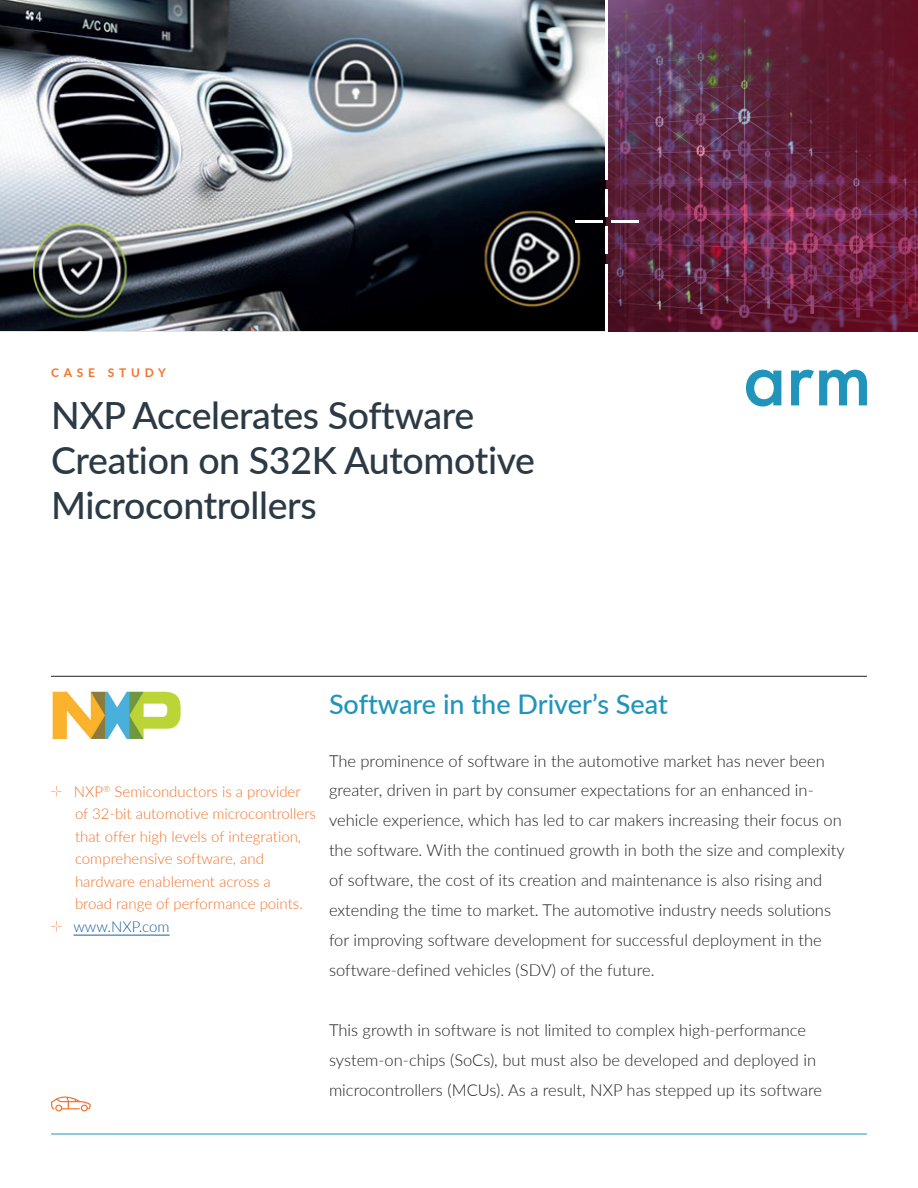
<style>
.page{position:relative;width:918px;height:1188px;background:#fff}
.page>*{position:absolute;margin:0;border:0;box-sizing:border-box;transform-origin:0 0}
.t1{font:500 37.5px/45px "Lato";letter-spacing:-.01em;color:#2b3a45}
.t2{font:500 27px "Lato";color:#2094bb}
.t3{font:300 16.5px/30px "Lato";color:#231f20}
.t4{font:300 15px/22.5px "Lato";color:#f3722a}
.t5{font:300 15px "Lato";color:#175d9e}
.t6{font:700 12px "Lato";letter-spacing:.4em;color:#f3722a}
</style>
<div class="page">
<hr style="left:51px;top:1134px;width:816px;height:1px;background:#2094bb">
<svg style="left:0;top:0;width:607px;height:332px;background:#64696f"></svg>
<hr style="left:51px;top:676px;width:816px;height:1px;background:#231f20">
<img style="left:52px;top:691px;width:129px;height:48px">
<hr style="left:74px;top:935px;width:96px;height:1px;background:#175d9e">
<svg style="left:51px;top:786px;width:11px;height:11px"></svg>
<svg style="left:51px;top:921px;width:11px;height:11px"></svg>
<svg style="left:746px;top:370px;width:121px;height:37px"></svg>
<svg style="left:607px;top:0;width:311px;height:332px;background:#642440"></svg>
<hr style="left:575px;top:220px;width:27px;height:3px;background:#fff">
<hr style="left:612px;top:220px;width:27px;height:3px;background:#fff">
<hr style="left:606px;top:189px;width:2px;height:28px;background:#fff">
<hr style="left:606px;top:226px;width:2px;height:28px;background:#fff">
<hr style="left:606px;top:0;width:2px;height:180px;background:#fff">
<hr style="left:606px;top:264px;width:2px;height:68px;background:#fff">
<svg style="left:51px;top:1096px;width:40px;height:16px"></svg>
<p class="t6" style="left:51px;top:363px;width:116px">CASE STUDY</p>
<h1 class="t1" style="left:51px;top:391px;width:486px">NXP Accelerates Software<br>Creation on S32K Automotive<br>Microcontrollers</h1>
<h2 class="t2" style="left:329px;top:685px;width:340px">Software in the Driver’s Seat</h2>
<p class="t4" style="left:74px;top:779px;width:244px">NXP<sup>®</sup> Semiconductors is a provider of 32-bit automotive microcontrollers that offer high levels of integration, comprehensive software, and hardware enablement across a<br>broad range of performance points.</p>
<p class="t5" style="left:74px;top:916px;width:98px">www.NXP.com</p>
<p class="t3" style="left:329px;top:745px;width:517px">The prominence of software in the automotive market has never been greater, driven in part by consumer expectations for an enhanced in&shy;vehicle experience, which has led to car makers increasing their focus on the software. With the continued growth in both the size and complexity of software, the cost of its creation and maintenance is also rising and extending the time to market. The automotive industry needs solutions for improving software development for successful deployment in the software-defined vehicles (SDV) of the future.</p>
<p class="t3" style="left:329px;top:1015px;width:495px">This growth in software is not limited to complex high-performance system-on-chips (SoCs), but must also be developed and deployed in microcontrollers (MCUs). As a result, NXP has stepped up its software</p>
</div>
